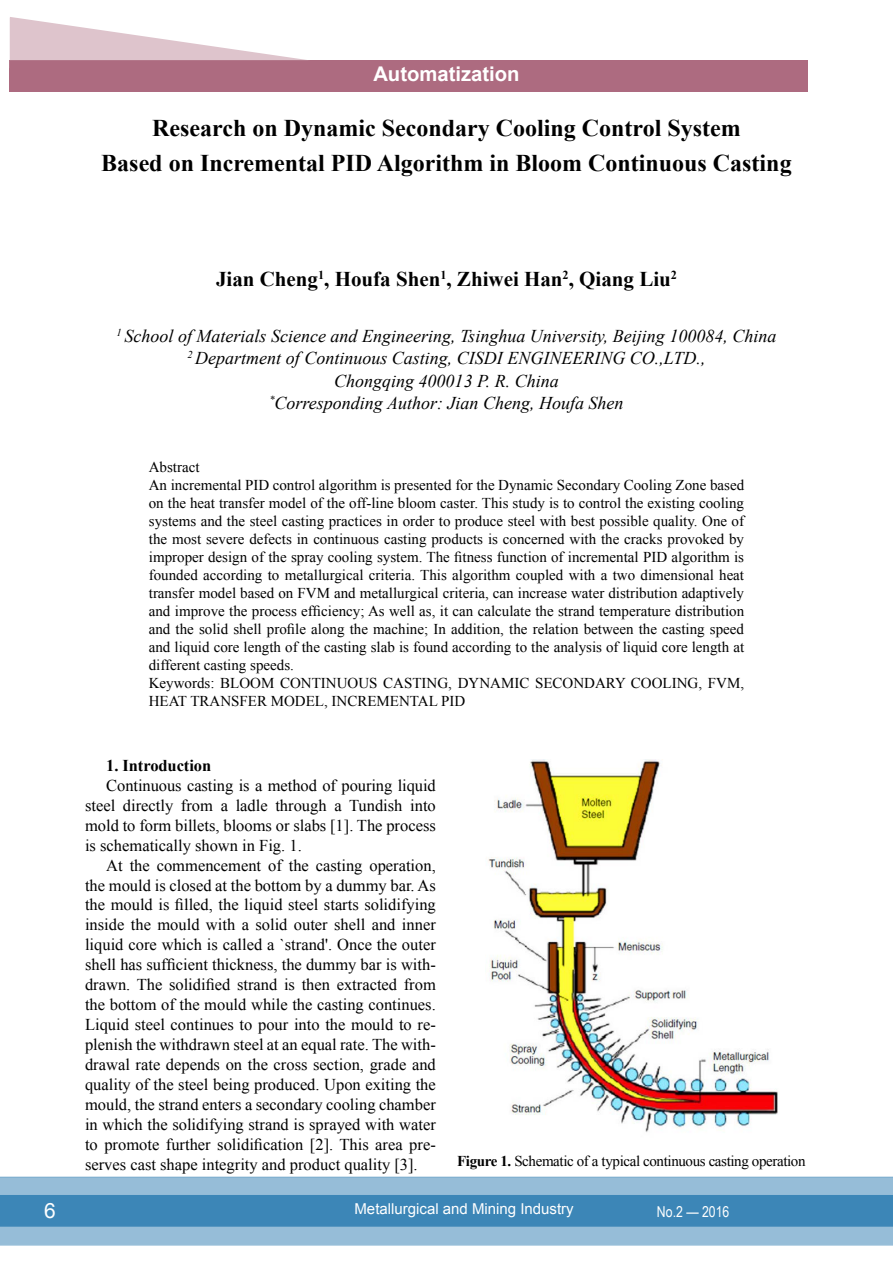
<style>
.page{position:relative;width:893px;height:1263px;background:#fff}
.page>*{position:absolute;margin:0;border:0;box-sizing:border-box;transform-origin:0 0}
.t1{font:700 24px/34.5px "Times New Roman";color:#000;text-align:center}
.t2{font:700 21px "Times New Roman";color:#000}
.t3{font:21px "Arial";color:#fff}
.t4{font:700 20.25px "Arial";color:#fff}
.t5{font:italic 18px/22.5px "Times New Roman";color:#000;text-align:center}
.t6{font:16.5px "Times New Roman";color:#000}
.t7{font:700 16.5px "Times New Roman";letter-spacing:-.005em;color:#000}
.t8{font:15px/18px "Times New Roman";color:#000}
.t9{font:15px "Times New Roman";letter-spacing:-.025em;color:#000}
.t10{font:15px "Arial";color:#fff}
.t11{font:15px "Arial Narrow";color:#fff}
.s1{font-weight:700}
</style>
<div class="page">
<div style="left:10px;top:62px;width:798px;height:30px;background:#ad6b80"></div>
<div style="left:10px;top:60px;width:798px;height:31px;background:#ad6b80"></div>
<svg style="left:10px;top:17px;width:298px;height:44px"></svg>
<img style="left:488px;top:760px;width:290px;height:372px">
<svg style="left:0;top:1176px;width:893px;height:69px;background:#6da4c9"></svg>
<p class="t4" style="left:373px;top:62px;width:148px">Automatization</p>
<p class="t1" style="left:101px;top:110px;width:692px">Research on Dynamic Secondary Cooling Control System<br>Based on Incremental PID Algorithm in Bloom Continuous Casting</p>
<p class="t2" style="left:216px;top:265px;width:462px">Jian Cheng<sup>1</sup>, Houfa Shen<sup>1</sup>, Zhiwei Han<sup>2</sup>, Qiang Liu<sup>2</sup></p>
<p class="t5" style="left:117px;top:324px;width:661px"><sup>1</sup> School of Materials Science and Engineering, Tsinghua University, Beijing 100084, China <sup>2</sup> Department of Continuous Casting, CISDI ENGINEERING CO.,LTD.,<br>Chongqing 400013 P. R. China<br><sup>*</sup>Corresponding Author: Jian Cheng, Houfa Shen</p>
<p class="t8" style="left:149px;top:458px;width:597px">Abstract<br>An incremental PID control algorithm is presented for the Dynamic Secondary Cooling Zone based on the heat transfer model of the off-line bloom caster. This study is to control the existing cooling systems and the steel casting practices in order to produce steel with best possible quality. One of the most severe defects in continuous casting products is concerned with the cracks provoked by improper design of the spray cooling system. The fitness function of incremental PID algorithm is founded according to metallurgical criteria. This algorithm coupled with a two dimensional heat transfer model based on FVM and metallurgical criteria, can increase water distribution adaptively and improve the process efficiency; As well as, it can calculate the strand temperature distribution and the solid shell profile along the machine; In addition, the relation between the casting speed and liquid core length of the casting slab is found according to the analysis of liquid core length at different casting speeds.<br>Keywords: BLOOM CONTINUOUS CASTING, DyNAMIC SECONDARy COOLING, FVM, HEAT TRANSFER MODEL, INCREMENTAL PID</p>
<p class="t7" style="left:106px;top:754px;width:106px">1. Introduction</p>
<p class="t6" style="left:106px;top:774px;width:331px">Continuous casting is a method of pouring liquid</p>
<p class="t6" style="left:85px;top:794px;width:352px">steel directly from a ladle through a Tundish into</p>
<p class="t6" style="left:85px;top:814px;width:352px">mold to form billets, blooms or slabs [1]. The process</p>
<p class="t6" style="left:85px;top:834px;width:218px">is schematically shown in Fig. 1.</p>
<p class="t6" style="left:106px;top:854px;width:331px">At the commencement of the casting operation,</p>
<p class="t6" style="left:85px;top:874px;width:352px">the mould is closed at the bottom by a dummy bar. As</p>
<p class="t6" style="left:85px;top:894px;width:352px">the mould is filled, the liquid steel starts solidifying</p>
<p class="t6" style="left:85px;top:914px;width:352px">inside the mould with a solid outer shell and inner</p>
<p class="t6" style="left:85px;top:934px;width:352px">liquid core which is called a `strand'. Once the outer</p>
<p class="t6" style="left:85px;top:954px;width:352px">shell has sufficient thickness, the dummy bar is with-</p>
<p class="t6" style="left:85px;top:974px;width:352px">drawn. The solidified strand is then extracted from</p>
<p class="t6" style="left:85px;top:993px;width:352px">the bottom of the mould while the casting continues.</p>
<p class="t6" style="left:85px;top:1013px;width:352px">Liquid steel continues to pour into the mould to re-</p>
<p class="t6" style="left:85px;top:1033px;width:352px">plenish the withdrawn steel at an equal rate. The with-</p>
<p class="t6" style="left:85px;top:1053px;width:352px">drawal rate depends on the cross section, grade and</p>
<p class="t6" style="left:85px;top:1073px;width:352px">quality of the steel being produced. Upon exiting the</p>
<p class="t6" style="left:85px;top:1093px;width:352px">mould, the strand enters a secondary cooling chamber</p>
<p class="t6" style="left:85px;top:1113px;width:352px">in which the solidifying strand is sprayed with water</p>
<p class="t6" style="left:85px;top:1133px;width:352px">to promote further solidification [2]. This area pre-</p>
<p class="t6" style="left:85px;top:1153px;width:334px">serves cast shape integrity and product quality [3].</p>
<p class="t9" style="left:457px;top:1151px;width:350px"><span class="s1">Figure 1.</span> Schematic of a typical continuous casting operation</p>
<p class="t3" style="left:44px;top:1196px;width:25px">10</p>
<h2 class="t3" style="left:44px;top:1197px;width:13px">6</h2>
<p class="t10" style="left:354px;top:1199px;width:221px">Metallurgical and Mining Industry</p>
<p class="t11" style="left:657px;top:1200px;width:74px">No.2 — 2016</p>
</div>
